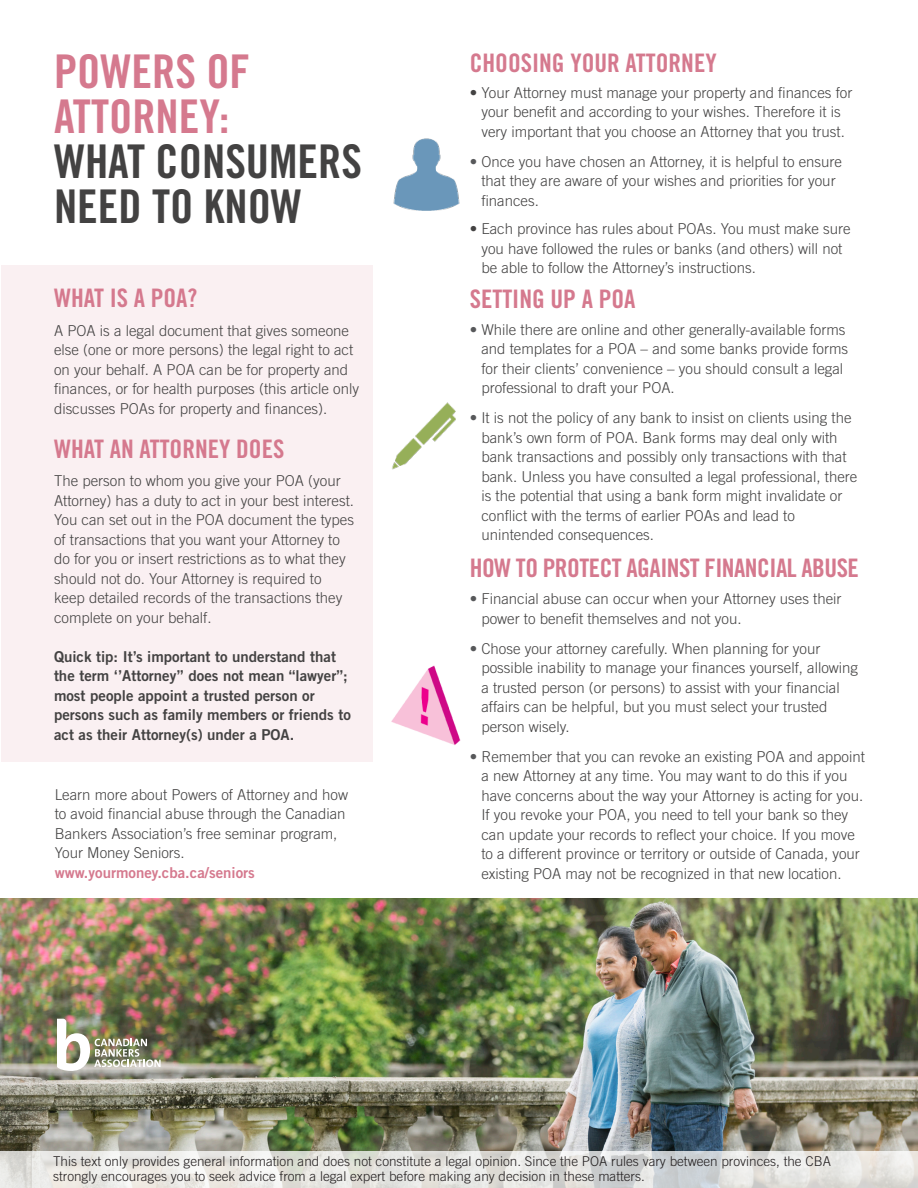
<style>
.page{position:relative;width:918px;height:1188px;background:#fff}
.page>*{position:absolute;margin:0;border:0;box-sizing:border-box;transform-origin:0 0}
.t1{font:46.5px "Trade Gothic LT Std Bd Cn 20";color:#434242}
.t2{font:46.5px/45px "Trade Gothic LT Std Bd Cn 20";color:#d5798e}
.t3{font:25.5px "Trade Gothic LT Std Bd Cn 20";color:#d5798e}
.t4{font:25.5px "Trade Gothic LT Std Bd Cn 20";letter-spacing:-.02em;color:#d5798e}
.new_bullets{font:300 15px/19.5px "Trade Gothic LT Std";color:#434242}
.t5{font:15px/19.5px "Trade Gothic LT Std Bd 2";color:#434242}
.t6{font:300 13.5px/15px "Trade Gothic LT Std";color:#231f20}
.s1{font-family:"Trade Gothic LT Std Bd 2";font-weight:400;color:#d5798e}
.s2{color:#57585a}
</style>
<div class="page">
<img style="left:0;top:898px;width:918px;height:254px">
<img style="left:391px;top:665px;width:70px;height:80px">
<div style="left:1px;top:265px;width:372px;height:496px;background:#faf0f2"></div>
<img style="left:392px;top:402px;width:64px;height:68px">
<img style="left:393px;top:138px;width:67px;height:73px">
<svg style="left:0;top:1152px;width:918px;height:36px;background:#e3e2e0"></svg>
<svg style="left:301px;top:1152px;width:91px;height:36px;background:#e4e4de"></svg>
<svg style="left:404px;top:1153px;width:89px;height:21px;background:#e6e5e2"></svg>
<svg style="left:497px;top:1153px;width:4px;height:21px"></svg>
<svg style="left:504px;top:1153px;width:34px;height:21px"></svg>
<hr style="left:542px;top:1153px;width:4px;height:21px;background:#e9e9e8">
<svg style="left:549px;top:1153px;width:40px;height:21px"></svg>
<svg style="left:406px;top:1182px;width:48px;height:6px"></svg>
<svg style="left:468px;top:1182px;width:157px;height:6px"></svg>
<img style="left:57px;top:1019px;width:104px;height:52px">
<p class="t2" style="left:54px;top:48px;width:198px">POWERS OF<br>ATTORNEY:</p>
<p class="t1" style="left:54px;top:133px;width:310px">WHAT CONSUMERS</p>
<p class="t1" style="left:54px;top:178px;width:249px">NEED TO KNOW</p>
<p class="t3" style="left:54px;top:283px;width:145px">WHAT IS A POA?</p>
<p class="new_bullets" style="left:54px;top:320px;width:307px">A POA is a legal document that gives someone else (one or more persons) the legal right to act on your behalf. A POA can be for property and finances, or for health purposes (this article only discusses POAs for property and finances).</p>
<p class="t3" style="left:54px;top:433px;width:232px">WHAT AN ATTORNEY DOES</p>
<p class="new_bullets" style="left:54px;top:471px;width:302px">The person to whom you give your POA (your Attorney) has a duty to act in your best interest.<br>You can set out in the POA document the types of transactions that you want your Attorney to do for you or insert restrictions as to what they should not do. Your Attorney is required to keep detailed records of the transactions they complete on your behalf.</p>
<p class="t5" style="left:54px;top:646px;width:298px">Quick tip: It’s important to understand that the term ‘’Attorney’’ does not mean “lawyer”; most people appoint a trusted person or persons such as family members or friends to act as their Attorney(s) under a POA.</p>
<p class="new_bullets" style="left:55px;top:785px;width:295px">Learn more about Powers of Attorney and how to avoid financial abuse through the Canadian Bankers Association’s free seminar program, Your Money Seniors. <span class="s1">www.yourmoney.cba.ca/seniors</span></p>
<p class="t3" style="left:470px;top:48px;width:248px">CHOOSING YOUR ATTORNEY</p>
<p class="new_bullets" style="left:470px;top:83px;width:384px;text-align:center">• Your Attorney must manage your property and finances for your benefit and according to your wishes. Therefore it is very important that you choose an Attorney that you trust.</p>
<p class="new_bullets" style="left:481px;top:152px;width:362px;text-indent:-12px"><span class="s2">•</span> Once you have chosen an Attorney, it is helpful to ensure that they are aware of your wishes and priorities for your finances.</p>
<p class="new_bullets" style="left:481px;top:219px;width:371px;text-indent:-12px">• Each province has rules about POAs. You must make sure you have followed the rules or banks (and others) will not be able to follow the Attorney’s instructions.</p>
<p class="t3" style="left:470px;top:283px;width:167px">SETTING UP A POA</p>
<p class="new_bullets" style="left:481px;top:320px;width:368px;text-indent:-12px"><span class="s2">•</span> While there are online and other generally-available forms and templates for a POA – and some banks provide forms for their clients’ convenience – you should consult a legal professional to draft your POA.</p>
<p class="new_bullets" style="left:481px;top:408px;width:377px;text-indent:-12px"><span class="s2">•</span> It is not the policy of any bank to insist on clients using the bank’s own form of POA. Bank forms may deal only with bank transactions and possibly only transactions with that bank. Unless you have consulted a legal professional, there is the potential that using a bank form might invalidate or conflict with the terms of earlier POAs and lead to unintended consequences.</p>
<p class="t4" style="left:470px;top:552px;width:391px">HOW TO PROTECT AGAINST FINANCIAL ABUSE</p>
<p class="new_bullets" style="left:481px;top:589px;width:362px;text-indent:-12px"><span class="s2">•</span> Financial abuse can occur when your Attorney uses their power to benefit themselves and not you.</p>
<p class="new_bullets" style="left:481px;top:638px;width:378px;text-indent:-12px"><span class="s2">•</span> Chose your attorney carefully. When planning for your possible inability to manage your finances yourself, allowing a trusted person (or persons) to assist with your financial affairs can be helpful, but you must select your trusted person wisely.</p>
<p class="new_bullets" style="left:481px;top:746px;width:385px;text-indent:-12px"><span class="s2">•</span> Remember that you can revoke an existing POA and appoint a new Attorney at any time. You may want to do this if you have concerns about the way your Attorney is acting for you.<br>If you revoke your POA, you need to tell your bank so they can update your records to reflect your choice. If you move to a different province or territory or outside of Canada, your existing POA may not be recognized in that new location.</p>
<p class="t6" style="left:53px;top:1154px;width:779px">This text only provides general information and does not constitute a legal opinion. Since the POA rules vary between provinces, the CBA strongly encourages you to seek advice from a legal expert before making any decision in these matters.</p>
</div>
